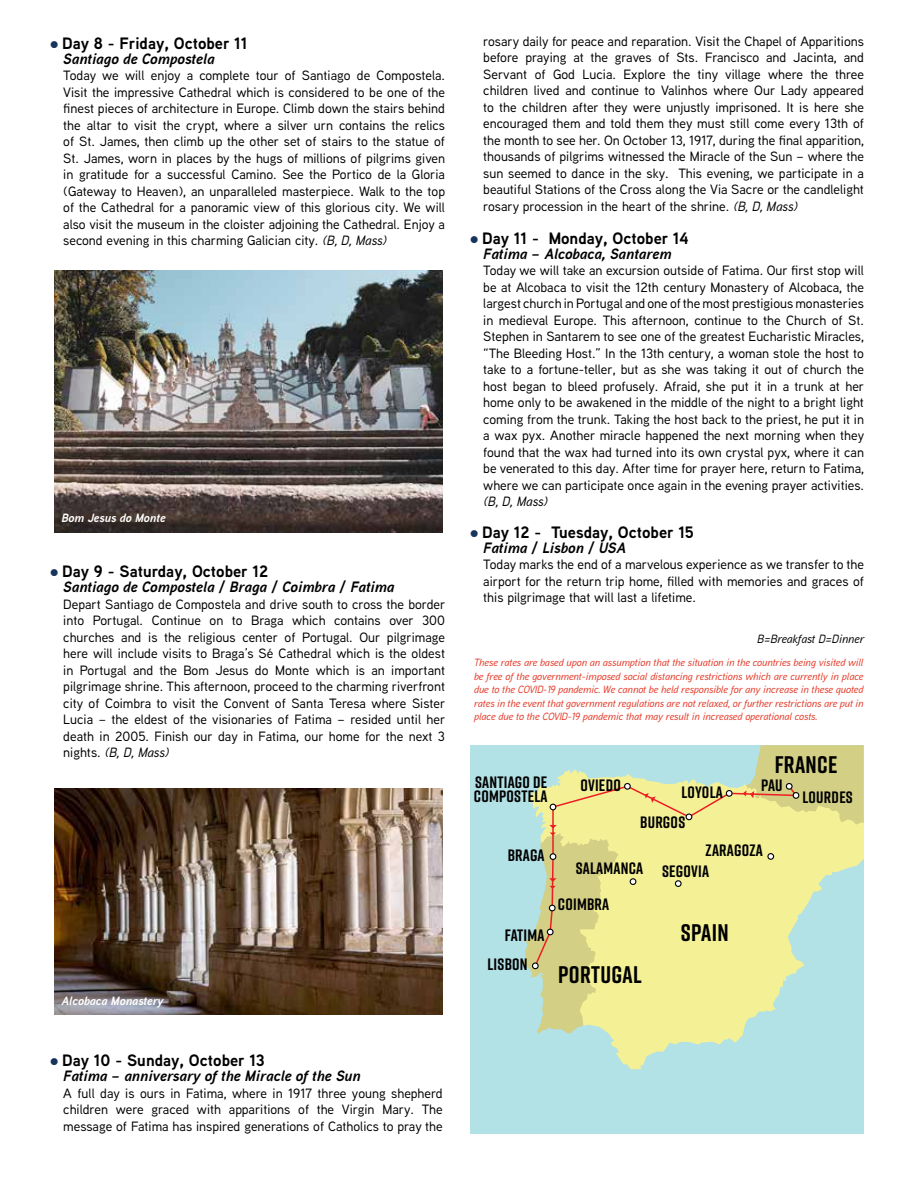
<style>
.page{position:relative;width:918px;height:1188px;background:#fff}
.page>*{position:absolute;margin:0;border:0;box-sizing:border-box;transform-origin:0 0}
.t1{font:700 24px "Rift";letter-spacing:.015em;color:#000}
.t2{font:700 16.5px "Aaux Next";color:#000}
.t3{font:700 16.5px/30.6px "Rift";letter-spacing:.015em;color:#000}
.t4{font:italic 700 15px "Aaux Next";color:#000}
.t5{font:500 13.5px/16.5px "Aaux Next";color:#000;text-align:justify}
.t6{font:italic 500 13.5px "Aaux Next";color:#000}
.t7{font:italic 700 12px "Aaux Next";color:#fff}
.t8{font:italic 500 12px "Aaux Next";color:#000}
.t9{font:italic 500 10.5px/13.5px "Aaux Next";color:#e43928;text-align:justify}
.s1{color:#17345c}
.s2{font-style:italic}
</style>
<div class="page">
<div style="left:470px;top:745px;width:393px;height:389px;background:#b2e1e6"></div>
<svg style="left:529px;top:769px;width:334px;height:300px"></svg>
<div style="left:533px;top:784px;width:266px;height:184px;background:#f3f096"></div>
<div style="left:630px;top:878px;width:6px;height:7px;border:1px solid #000;border-radius:50%"></div>
<div style="left:675px;top:880px;width:7px;height:7px;border:1px solid #000;border-radius:50%"></div>
<div style="left:767px;top:853px;width:7px;height:7px;border:1px solid #000;border-radius:50%"></div>
<div style="left:726px;top:790px;width:7px;height:7px;border:1px solid #000;border-radius:50%"></div>
<svg style="left:686px;top:814px;width:6px;height:6px"></svg>
<div style="left:624px;top:783px;width:7px;height:7px;border:1px solid #000;border-radius:50%"></div>
<svg style="left:550px;top:804px;width:6px;height:6px"></svg>
<svg style="left:743px;top:745px;width:120px;height:87px"></svg>
<svg style="left:645px;top:793px;width:11px;height:10px"></svg>
<svg style="left:523px;top:825px;width:95px;height:209px"></svg>
<img style="left:54px;top:271px;width:389px;height:261px">
<img style="left:54px;top:789px;width:388px;height:226px">
<p class="t2" style="left:50px;top:31px;width:199px"><span class="s1">●</span> Day 8 - Friday, October 11</p>
<p class="t4" style="left:63px;top:48px;width:153px">Santiago de Compostela</p>
<p class="t5" style="left:63px;top:67px;width:383px">Today we will enjoy a complete tour of Santiago de Compostela.<br>Visit the impressive Cathedral which is considered to be one of the finest pieces of architecture in Europe. Climb down the stairs behind the altar to visit the crypt, where a silver urn contains the relics of St. James, then climb up the other set of stairs to the statue of St. James, worn in places by the hugs of millions of pilgrims given in gratitude for a successful Camino. See the Portico de la Gloria (Gateway to Heaven), an unparalleled masterpiece. Walk to the top of the Cathedral for a panoramic view of this glorious city. We will also visit the museum in the cloister adjoining the Cathedral. Enjoy a second evening in this charming Galician city. <span class="s2">(B, D, Mass)</span></p>
<p class="t7" style="left:62px;top:509px;width:105px">Bom Jesus do Monte</p>
<p class="t2" style="left:50px;top:560px;width:220px"><span class="s1">●</span> Day 9 - Saturday, October 12</p>
<p class="t4" style="left:63px;top:576px;width:333px">Santiago de Compostela / Braga / Coimbra / Fatima</p>
<p class="t5" style="left:63px;top:595px;width:384px">Depart Santiago de Compostela and drive south to cross the border into Portugal. Continue on to Braga which contains over 300 churches and is the religious center of Portugal. Our pilgrimage here will include visits to Braga’s Sé Cathedral which is the oldest in Portugal and the Bom Jesus do Monte which is an important pilgrimage shrine. This afternoon, proceed to the charming riverfront city of Coimbra to visit the Convent of Santa Teresa where Sister Lucia – the eldest of the visionaries of Fatima – resided until her death in 2005. Finish our day in Fatima, our home for the next 3 nights. <span class="s2">(B, D, Mass)</span></p>
<p class="t7" style="left:62px;top:992px;width:102px">Alcobaca Monastery</p>
<p class="t2" style="left:50px;top:1049px;width:217px"><span class="s1">●</span> Day 10 - Sunday, October 13</p>
<p class="t4" style="left:63px;top:1065px;width:299px">Fatima – anniversary of the Miracle of the Sun</p>
<p class="t5" style="left:63px;top:1084px;width:381px">A full day is ours in Fatima, where in 1917 three young shepherd children were graced with apparitions of the Virgin Mary. The message of Fatima has inspired generations of Catholics to pray the</p>
<p class="t5" style="left:483px;top:32px;width:382px">rosary daily for peace and reparation. Visit the Chapel of Apparitions before praying at the graves of Sts. Francisco and Jacinta, and Servant of God Lucia. Explore the tiny village where the three children lived and continue to Valinhos where Our Lady appeared to the children after they were unjustly imprisoned. It is here she encouraged them and told them they must still come every 13th of the month to see her. On October 13, 1917, during the final apparition, thousands of pilgrims witnessed the Miracle of the Sun – where the sun seemed to dance in the sky. This evening, we participate in a beautiful Stations of the Cross along the Via Sacre or the candlelight rosary procession in the heart of the shrine. <span class="s2">(B, D, Mass)</span></p>
<p class="t2" style="left:470px;top:226px;width:220px"><span class="s1">●</span> Day 11 - Monday, October 14</p>
<p class="t4" style="left:483px;top:243px;width:190px">Fatima – Alcobaca, Santarem</p>
<p class="t5" style="left:483px;top:262px;width:382px">Today we will take an excursion outside of Fatima. Our first stop will be at Alcobaca to visit the 12th century Monastery of Alcobaca, the largest church in Portugal and one of the most prestigious monasteries in medieval Europe. This afternoon, continue to the Church of St.<br>Stephen in Santarem to see one of the greatest Eucharistic Miracles, “The Bleeding Host.” In the 13th century, a woman stole the host to take to a fortune-teller, but as she was taking it out of church the host began to bleed profusely. Afraid, she put it in a trunk at her home only to be awakened in the middle of the night to a bright light coming from the trunk. Taking the host back to the priest, he put it in a wax pyx. Another miracle happened the next morning when they found that the wax had turned into its own crystal pyx, where it can be venerated to this day. After time for prayer here, return to Fatima, where we can participate once again in the evening prayer activities.</p>
<p class="t6" style="left:483px;top:492px;width:66px">(B, D, Mass)</p>
<p class="t2" style="left:470px;top:520px;width:226px"><span class="s1">●</span> Day 12 - Tuesday, October 15</p>
<p class="t4" style="left:483px;top:537px;width:144px">Fatima / Lisbon / USA</p>
<p class="t5" style="left:483px;top:556px;width:382px">Today marks the end of a marvelous experience as we transfer to the airport for the return trip home, filled with memories and graces of this pilgrimage that will last a lifetime.</p>
<p class="t8" style="left:757px;top:631px;width:108px">B=Breakfast D=Dinner</p>
<p class="t9" style="left:474px;top:655px;width:391px">These rates are based upon an assumption that the situation in the countries being visited will be free of the government-imposed social distancing restrictions which are currently in place due to the COVID-19 pandemic. We cannot be held responsible for any increase in these quoted rates in the event that government regulations are not relaxed, or further restrictions are put in place due to the COVID-19 pandemic that may result in increased operational costs.</p>
<p class="t3" style="left:475px;top:767px;width:74px">SANTIAGO DE</p>
<p class="t3" style="left:580px;top:769px;width:42px">OVIEDO</p>
<p class="t3" style="left:474px;top:781px;width:75px">COMPOSTELA</p>
<p class="t3" style="left:640px;top:777px;width:84px;text-indent:41px">LOYOLA<br>BURGOS</p>
<h1 class="t1" style="left:775px;top:747px;width:64px">FRANCE</h1>
<p class="t3" style="left:761px;top:769px;width:23px">PAU</p>
<p class="t3" style="left:802px;top:781px;width:52px">LOURDES</p>
<p class="t3" style="left:508px;top:840px;width:38px">BRAGA</p>
<p class="t3" style="left:505px;top:920px;width:41px">FATIMA</p>
<p class="t3" style="left:487px;top:948px;width:42px">LISBON</p>
<p class="t3" style="left:706px;top:835px;width:59px">ZARAGOZA</p>
<p class="t3" style="left:576px;top:853px;width:135px">SALAMANCA SEGOVIA</p>
<p class="t3" style="left:558px;top:888px;width:53px">COIMBRA</p>
<h1 class="t1" style="left:558px;top:957px;width:85px">PORTUGAL</h1>
<h1 class="t1" style="left:681px;top:915px;width:50px">SPAIN</h1>
</div>
